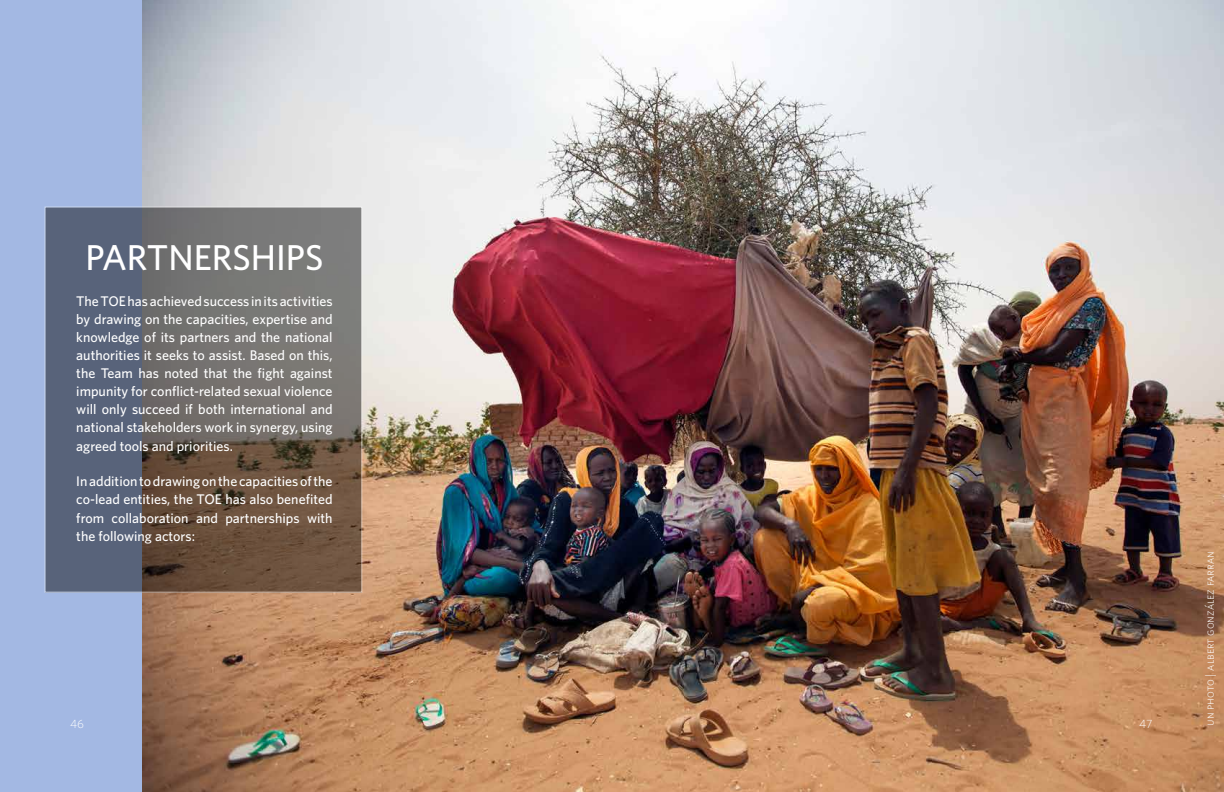
<style>
.page{position:relative;width:1224px;height:792px;background:#a3b8e3}
.page>*{position:absolute;margin:0;border:0;box-sizing:border-box;transform-origin:0 0}
.t1{font:500 36px "Whitney";color:#fff}
.t2{font:500 14px/18px "Whitney";color:#fff;text-align:justify}
.t3{font:12px "Whitney Light SC";color:#fff}
.t4{font:300 12px "Whitney";color:#fff}
</style>
<div class="page">
<img style="left:143px;top:0;width:1081px;height:792px">
<svg style="left:46px;top:208px;width:314px;height:383px;background:#686465"></svg>
<h1 class="t1" style="left:85px;top:236px;width:240px">PARTNERSHIPS</h1>
<p class="t2" style="left:76px;top:292px;width:258px">The TOE has achieved success in its activities by drawing on the capacities, expertise and knowledge of its partners and the national authorities it seeks to assist. Based on this, the Team has noted that the fight against impunity for conflict-related sexual violence will only succeed if both international and national stakeholders work in synergy, using agreed tools and priorities.</p>
<p class="t2" style="left:76px;top:472px;width:258px">In addition to drawing on the capacities of the co-lead entities, the TOE has also benefited from collaboration and partnerships with the following actors:</p>
<p class="t4" style="left:70px;top:717px;width:16px">46</p>
<p class="t4" style="left:1139px;top:717px;width:15px">47</p>
<p class="t3" style="left:1203px;top:726px;width:175px;rotate:-90deg">un photo | albert gonzález farran</p>
</div>
